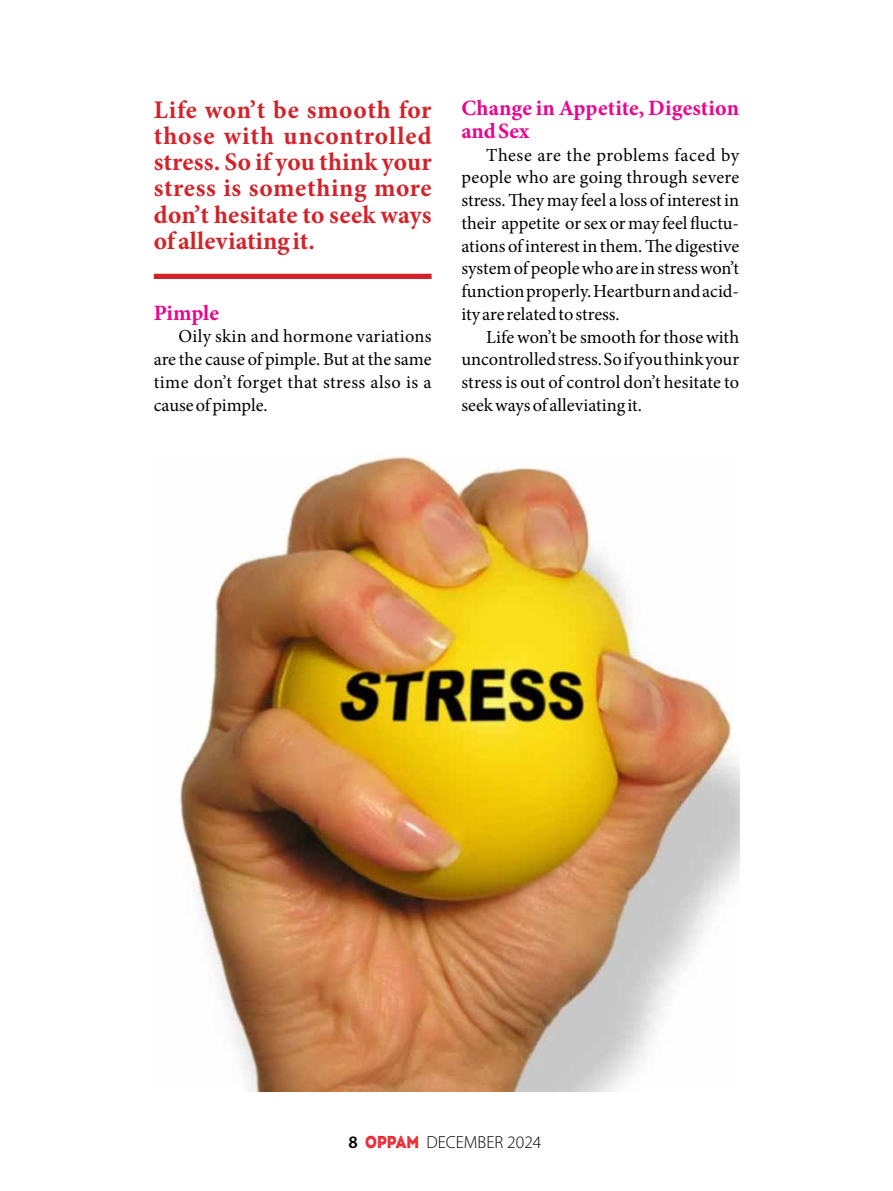
<style>
.page{position:relative;width:893px;height:1191px;background:#fff}
.page>*{position:absolute;margin:0;border:0;box-sizing:border-box;transform-origin:0 0}
.t1{font:700 25.38px/26.2px "Minion Pro";letter-spacing:.01em;color:#d2232a;text-align:justify}
.t2{font:700 21.88px/22.8px "Minion Pro";letter-spacing:.005em;color:#ec008c}
.t3{font:18.38px/22.8px "Minion Pro";color:#000;text-align:justify}
.t4{font:300 17.5px "Myriad Pro";color:#000}
.s1{font-weight:600}
.s2{font-family:"Intro Demo Black Inline CAPS";font-weight:400;font-size:17.15px;color:#ed1c24}
</style>
<div class="page">
<img style="left:179px;top:454px;width:560px;height:637px">
<div style="left:154px;top:274px;width:278px;height:5px;background:#d2232a"></div>
<h1 class="t1" style="left:154px;top:96px;width:279px">Life won’t be smooth for those with uncontrolled stress. So if you think your stress is something more don’t hesitate to seek ways of alleviating it.</h1>
<p class="t2" style="left:154px;top:301px;width:67px">Pimple</p>
<p class="t3" style="left:154px;top:325px;width:279px;text-indent:25px">Oily skin and hormone variations are the cause of pimple. But at the same time don’t forget that stress also is a cause of pimple.</p>
<p class="t2" style="left:461px;top:96px;width:279px">Change in Appetite, Digestion and Sex</p>
<p class="t3" style="left:461px;top:143px;width:279px;text-indent:25px">These are the problems faced by people who are going through severe stress. They may feel a loss of interest in their appetite or sex or may feel fluctu&shy;ations of interest in them. The digestive system of people who are in stress won’t function properly. Heartburn and acid&shy;ity are related to stress.</p>
<p class="t3" style="left:461px;top:325px;width:279px;text-indent:25px">Life won’t be smooth for those with uncontrolled stress. So if you think your stress is out of control don’t hesitate to seek ways of alleviating it.</p>
<p class="t4" style="left:349px;top:1131px;width:194px"><span class="s1">8</span> <span class="s2">OPPAM</span> DECEMBER 2024</p>
</div>
